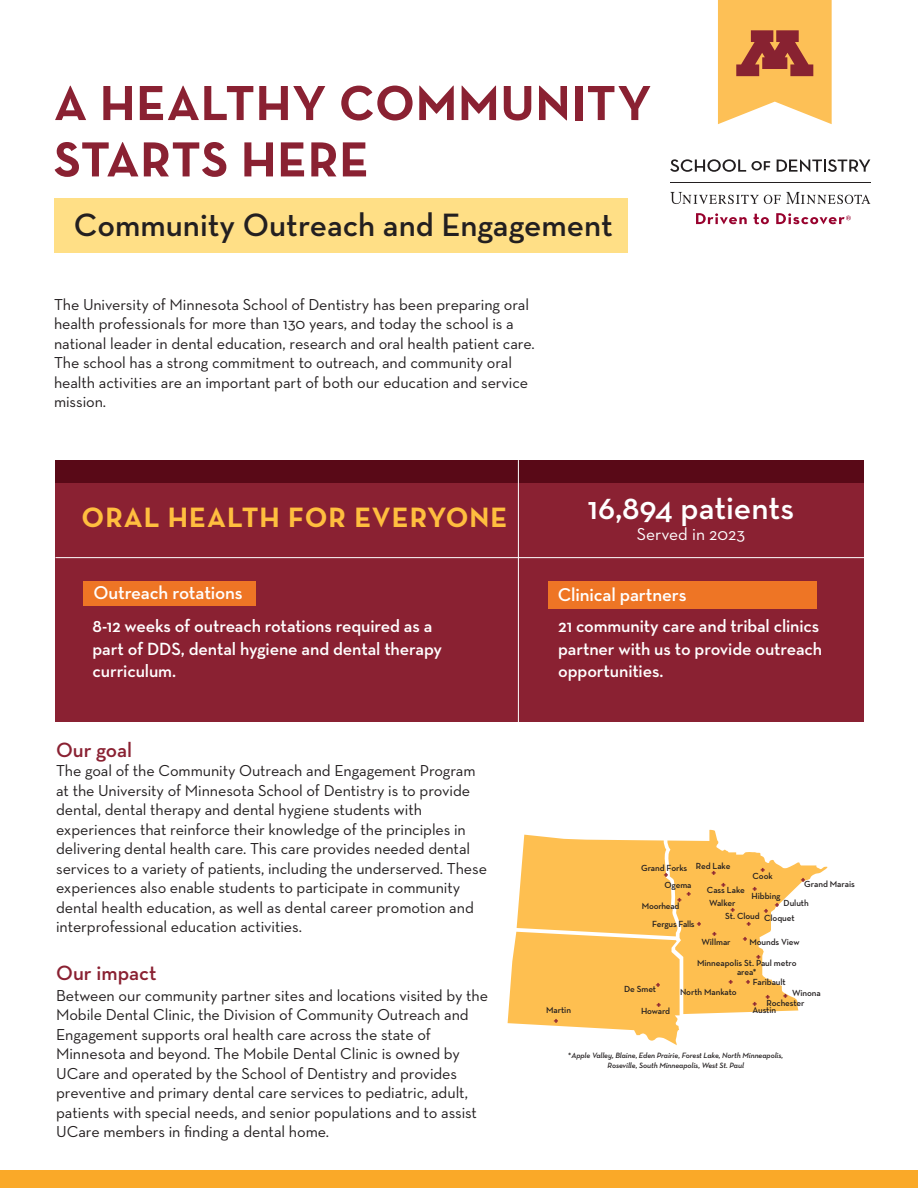
<style>
.page{position:relative;width:918px;height:1188px;background:#fff}
.page>*{position:absolute;margin:0;border:0;box-sizing:border-box;transform-origin:0 0}
.t1{font:700 50.1px/56.4px "Neutraface Text";letter-spacing:.015em;color:#8a2132}
.t2{font:600 33.15px "Neutraface Text";letter-spacing:-.005em;color:#fff}
.t3{font:600 32.85px "Neutraface Text";color:#231f20}
.t4{font:700 28.5px "Neutraface Text";letter-spacing:.035em;color:#ffbe3f}
.t5{font:600 21px "Neutraface Text";color:#8a2132}
.t6{font:600 18.9px "Neutraface Text";letter-spacing:-.01em;color:#fff}
.t7{font:600 18px/22.5px "Neutraface Text";letter-spacing:-.01em;color:#fff}
.t8{font:17.55px "Neutraface Text";color:#fff}
.Body_copy{font:16.2px/19.5px "Neutraface Text";letter-spacing:-.005em;color:#231f20}
.t9{font:700 11.55px "Neutraface Text";color:#8d2431}
.t10{font:600 9px/9.4px "Neutraface Text";letter-spacing:-.01em;color:#231f20;text-align:center}
.t11{font:600 9px/17.9px "Neutraface Text";letter-spacing:-.03em;color:#231f20}
.t12{font:italic 600 7.8px/9.4px "Neutraface Text";letter-spacing:-.01em;color:#231f20;text-align:center}
.s1{font-weight:700;font-size:11.55px;color:#8d2431}
.s2{font-style:normal}
</style>
<div class="page">
<svg style="left:718px;top:0;width:114px;height:124px;background:#eaac5f"></svg>
<div style="left:0;top:1170px;width:918px;height:18px;background:#faa928"></div>
<svg style="left:670px;top:159px;width:100px;height:13px"></svg>
<svg style="left:777px;top:159px;width:93px;height:13px"></svg>
<hr style="left:670px;top:182px;width:200px;height:1px;background:#231f20">
<svg style="left:670px;top:192px;width:200px;height:12px"></svg>
<svg style="left:696px;top:213px;width:51px;height:11px"></svg>
<svg style="left:754px;top:214px;width:15px;height:10px"></svg>
<svg style="left:776px;top:213px;width:75px;height:11px"></svg>
<div style="left:54px;top:199px;width:573px;height:54px;background:#ffdf86"></div>
<div style="left:56px;top:483px;width:808px;height:239px;background:#8a2132"></div>
<div style="left:56px;top:460px;width:808px;height:23px;background:#590917"></div>
<div style="left:548px;top:581px;width:268px;height:28px;background:#ee7525"></div>
<div style="left:83px;top:581px;width:173px;height:25px;background:#ee7525"></div>
<hr style="left:518px;top:460px;width:1px;height:262px;background:#fff">
<hr style="left:56px;top:557px;width:808px;height:1px;background:#fff">
<svg style="left:508px;top:830px;width:319px;height:215px"></svg>
<p class="t1" style="left:54px;top:74px;width:599px">A HEALTHY COMMUNITY<br>STARTS HERE</p>
<p class="t3" style="left:74px;top:204px;width:541px">Community Outreach and Engagement</p>
<p class="Body_copy" style="left:54px;top:294px;width:482px">The University of Minnesota School of Dentistry has been preparing oral health professionals for more than 130 years, and today the school is a national leader in dental education, research and oral health patient care.<br>The school has a strong commitment to outreach, and community oral health activities are an important part of both our education and service mission.</p>
<p class="t4" style="left:82px;top:499px;width:427px">ORAL HEALTH FOR EVERYONE</p>
<p class="t2" style="left:588px;top:487px;width:208px">16,894 patients</p>
<p class="t8" style="left:637px;top:523px;width:110px">Served in 2023</p>
<p class="t6" style="left:93px;top:581px;width:151px">Outreach rotations</p>
<p class="t6" style="left:558px;top:583px;width:130px">Clinical partners</p>
<p class="t7" style="left:93px;top:615px;width:351px">8-12 weeks of outreach rotations required as a part of DDS, dental hygiene and dental therapy curriculum.</p>
<p class="t7" style="left:558px;top:615px;width:266px">21 community care and tribal clinics partner with us to provide outreach opportunities.</p>
<p class="t5" style="left:56px;top:737px;width:77px">Our goal</p>
<p class="Body_copy" style="left:56px;top:761px;width:432px">The goal of the Community Outreach and Engagement Program at the University of Minnesota School of Dentistry is to provide dental, dental therapy and dental hygiene students with experiences that reinforce their knowledge of the principles in delivering dental health care. This care provides needed dental services to a variety of patients, including the underserved. These experiences also enable students to participate in community dental health education, as well as dental career promotion and interprofessional education activities.</p>
<p class="t5" style="left:56px;top:960px;width:102px">Our impact</p>
<p class="Body_copy" style="left:56px;top:985px;width:434px">Between our community partner sites and locations visited by the Mobile Dental Clinic, the Division of Community Outreach and Engagement supports oral health care across the state of Minnesota and beyond. The Mobile Dental Clinic is owned by UCare and operated by the School of Dentistry and provides preventive and primary dental care services to pediatric, adult, patients with special needs, and senior populations and to assist UCare members in finding a dental home.</p>
<p class="t10" style="left:696px;top:861px;width:36px">Red Lake</p>
<p class="t10" style="left:641px;top:863px;width:48px">Grand Forks</p>
<p class="t9" style="left:761px;top:862px;width:6px">+</p>
<p class="t10" style="left:753px;top:871px;width:22px">Cook</p>
<p class="t9" style="left:752px;top:881px;width:6px">+</p>
<p class="t10" style="left:752px;top:891px;width:31px">Hibbing</p>
<p class="t9" style="left:711px;top:865px;width:6px">+</p>
<p class="t9" style="left:664px;top:867px;width:6px">+</p>
<p class="t9" style="left:801px;top:871px;width:6px">+</p>
<p class="t10" style="left:804px;top:879px;width:52px">Grand Marais</p>
<p class="t10" style="left:665px;top:880px;width:29px">Ogema</p>
<p class="t9" style="left:721px;top:876px;width:6px">+</p>
<p class="t10" style="left:707px;top:886px;width:39px">Cass Lake</p>
<p class="t9" style="left:687px;top:886px;width:6px">+</p>
<p class="t9" style="left:677px;top:892px;width:6px">+</p>
<p class="t11" style="left:652px;top:897px;width:51px;text-indent:-10px">Moorhead<br>Fergus Falls <span class="s1">+</span></p>
<p class="t10" style="left:709px;top:898px;width:28px">Walker</p>
<p class="t10" style="left:775px;top:898px;width:36px"><span class="s1">+</span> Duluth</p>
<p class="t9" style="left:730px;top:902px;width:6px">+</p>
<p class="t9" style="left:764px;top:902px;width:6px">+</p>
<p class="t10" style="left:725px;top:912px;width:36px">St. Cloud</p>
<p class="t10" style="left:764px;top:913px;width:32px">Cloquet</p>
<p class="t9" style="left:746px;top:916px;width:6px">+</p>
<p class="t9" style="left:712px;top:925px;width:6px">+</p>
<p class="t10" style="left:702px;top:937px;width:30px">Willmar</p>
<p class="t10" style="left:743px;top:937px;width:58px"><sup>+</sup> Mounds View</p>
<p class="t10" style="left:546px;top:1005px;width:26px">Martin</p>
<p class="t9" style="left:554px;top:1012px;width:6px">+</p>
<p class="t10" style="left:624px;top:985px;width:38px">De Smet<sup>+</sup></p>
<p class="t9" style="left:657px;top:997px;width:6px">+</p>
<p class="t10" style="left:641px;top:1006px;width:31px">Howard</p>
<p class="t9" style="left:756px;top:948px;width:6px">+</p>
<p class="t10" style="left:697px;top:958px;width:101px">Minneapolis St. Paul metro area*</p>
<p class="t9" style="left:729px;top:974px;width:6px">+</p>
<p class="t10" style="left:680px;top:987px;width:58px">North Mankato</p>
<p class="t10" style="left:746px;top:977px;width:41px"><span class="s1">+</span> Faribault</p>
<p class="t10" style="left:792px;top:988px;width:30px">Winona</p>
<p class="t9" style="left:783px;top:987px;width:6px">+</p>
<p class="t9" style="left:766px;top:989px;width:6px">+</p>
<p class="t10" style="left:767px;top:998px;width:39px">Rochester</p>
<p class="t9" style="left:753px;top:995px;width:6px">+</p>
<p class="t10" style="left:752px;top:1005px;width:25px">Austin</p>
<p class="t12" style="left:568px;top:1051px;width:216px"><span class="s2">*</span>Apple Valley, Blaine, Eden Prairie, Forest Lake, North Minneapolis,<br>Roseville, South Minneapolis, West St. Paul</p>
</div>
